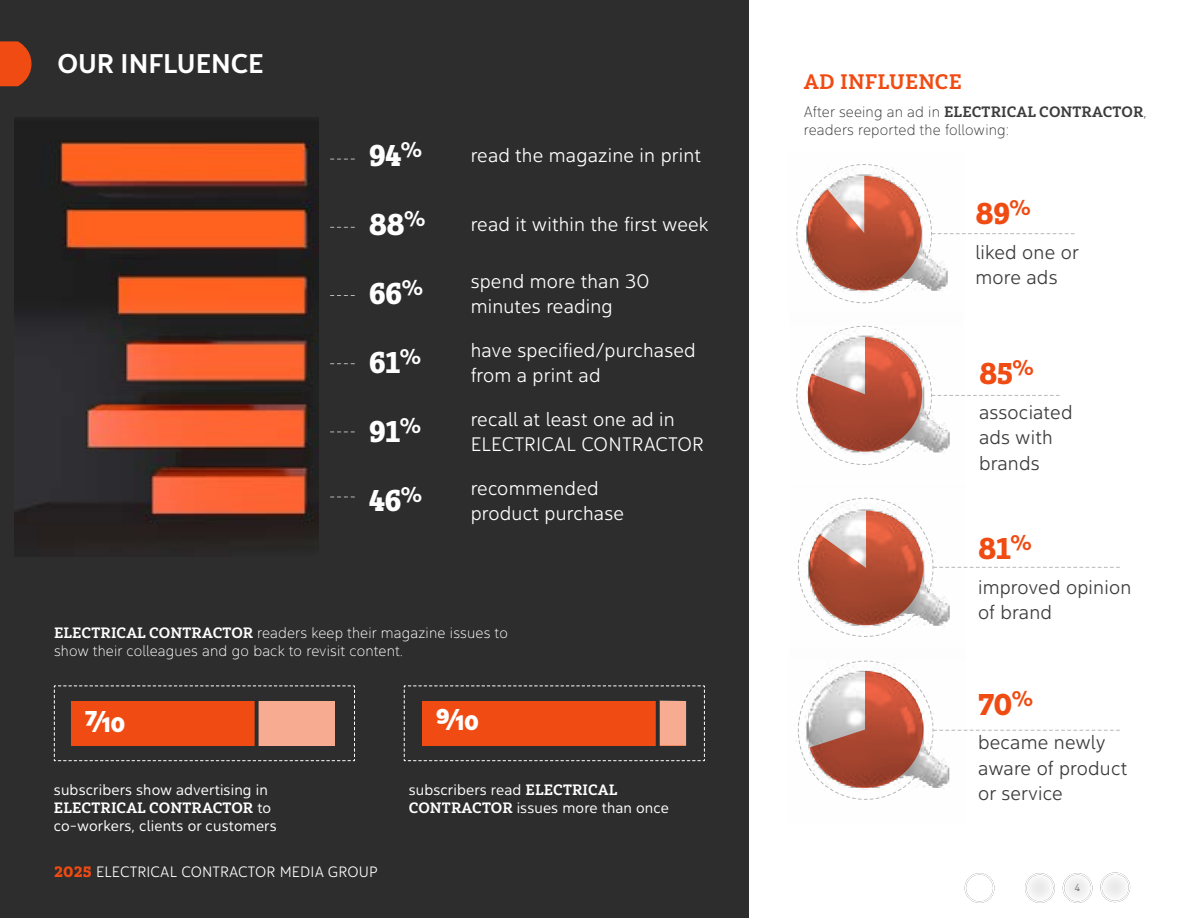
<style>
.page{position:relative;width:1188px;height:918px;background:#fff}
.page>*{position:absolute;margin:0;border:0;box-sizing:border-box;transform-origin:0 0}
.t1{font:30px "Yorkten Slab Nor Bla";letter-spacing:-.025em;color:#fff}
.t2{font:30px "Yorkten Slab Nor Bla";color:#ef4b13}
.t3{font:27px "Yorkten Nor Med";color:#fff}
.t4{font:21px "Yorkten Slab Nor Bol";letter-spacing:.01em;color:#ef4b13}
.t5{font:19.5px/25.5px "Yorkten Nor Lig";letter-spacing:.01em;color:#fff}
.t6{font:19.5px/25.5px "Yorkten Nor Lig";letter-spacing:.01em;color:#3c3c3c}
.t7{font:15px/18px "Yorkten Nor Boo";letter-spacing:.01em;color:#fff}
.t8{font:15px/18px "Yorkten Nor Thi";letter-spacing:.01em;color:#fff}
.t9{font:15px "Yorkten Slab Nor Bol";letter-spacing:.01em;color:#3c3c3c}
.t10{font:15px "Yorkten Nor Lig";letter-spacing:.01em;color:#fff}
.t11{font:15px "Yorkten Nor Thi";letter-spacing:.01em;color:#3c3c3c}
.t12{font:15px "Yorkten Slab Nor Bol";letter-spacing:.01em;color:#fff}
.t13{font:10.2px "Yorkten Slab Nor Boo";color:#6d6e71}
.s1{font-family:"Yorkten Slab Nor Bol"}
.s2{font-family:"Yorkten Nor Boo"}
.s3{font-family:"Yorkten Slab";font-weight:900;font-stretch:expanded;color:#ef4b13}
.s4{font-family:"Yorkten Nor Thi"}
</style>
<div class="page">
<div style="left:0;top:0;width:749px;height:918px;background:#2d2d2d"></div>
<svg style="left:0;top:41px;width:32px;height:45px"></svg>
<img style="left:14px;top:119px;width:305px;height:429px">
<svg style="left:798px;top:497px;width:321px;height:140px"></svg>
<svg style="left:796px;top:326px;width:263px;height:139px"></svg>
<svg style="left:798px;top:660px;width:321px;height:140px"></svg>
<svg style="left:796px;top:164px;width:278px;height:140px"></svg>
<svg style="left:330px;top:159px;width:24px;height:1px"></svg>
<svg style="left:330px;top:227px;width:24px;height:1px"></svg>
<svg style="left:330px;top:295px;width:24px;height:1px"></svg>
<svg style="left:330px;top:363px;width:24px;height:1px"></svg>
<svg style="left:330px;top:432px;width:24px;height:1px"></svg>
<svg style="left:330px;top:497px;width:24px;height:1px"></svg>
<svg style="left:54px;top:685px;width:301px;height:76px"></svg>
<div style="left:72px;top:701px;width:263px;height:45px;background:#ef4b13"></div>
<div style="left:257px;top:701px;width:78px;height:45px;background:#f7ab91"></div>
<svg style="left:255px;top:701px;width:4px;height:45px"></svg>
<svg style="left:404px;top:685px;width:301px;height:76px"></svg>
<svg style="left:656px;top:701px;width:4px;height:45px"></svg>
<div style="left:951px;top:860px;width:55px;height:44px;background:#000;opacity:.75"></div>
<div style="left:1049px;top:860px;width:55px;height:44px;background:#000;opacity:.75"></div>
<div style="left:1011px;top:860px;width:56px;height:44px;background:#000;opacity:.75"></div>
<div style="left:1087px;top:860px;width:55px;height:43px;background:#000;opacity:.75"></div>
<h2 class="t3" style="left:57px;top:46px;width:208px">OUR INFLUENCE</h2>
<h1 class="t1" style="left:369px;top:137px;width:55px">94<sup>%</sup></h1>
<p class="t5" style="left:471px;top:143px;width:232px">read the magazine in print</p>
<h1 class="t1" style="left:369px;top:206px;width:58px">88<sup>%</sup></h1>
<p class="t5" style="left:471px;top:212px;width:239px">read it within the first week</p>
<h1 class="t1" style="left:369px;top:275px;width:56px">66<sup>%</sup></h1>
<p class="t5" style="left:471px;top:268px;width:180px">spend more than 30 minutes reading</p>
<h1 class="t1" style="left:369px;top:344px;width:54px">61<sup>%</sup></h1>
<p class="t5" style="left:471px;top:337px;width:227px">have specified/purchased from a print ad</p>
<h1 class="t1" style="left:369px;top:413px;width:54px">91<sup>%</sup></h1>
<p class="t5" style="left:471px;top:406px;width:235px">recall at least one ad in<br>ELECTRICAL CONTRACTOR</p>
<h1 class="t1" style="left:369px;top:482px;width:55px">46<sup>%</sup></h1>
<p class="t5" style="left:471px;top:475px;width:155px">recommended product purchase</p>
<p class="t8" style="left:54px;top:624px;width:455px"><span class="s1">ELECTRICAL CONTRACTOR</span> readers keep their magazine issues to show their colleagues and go back to revisit content.</p>
<h1 class="t1" style="left:85px;top:703px;width:42px">7/10</h1>
<h1 class="t1" style="left:436px;top:701px;width:45px">9/10</h1>
<p class="t7" style="left:54px;top:780px;width:215px">subscribers show advertising in</p>
<p class="t12" style="left:54px;top:798px;width:219px">ELECTRICAL CONTRACTOR <span class="s2">to</span></p>
<p class="t7" style="left:54px;top:816px;width:224px">co-workers, clients or customers</p>
<p class="t10" style="left:54px;top:863px;width:325px"><span class="s3">2025</span> ELECTRICAL CONTRACTOR MEDIA GROUP</p>
<p class="t7" style="left:409px;top:780px;width:262px">subscribers read <span class="s1">ELECTRICAL<br>CONTRACTOR</span> issues more than once</p>
<p class="t4" style="left:804px;top:68px;width:159px">AD INFLUENCE</p>
<p class="t9" style="left:804px;top:103px;width:344px"><span class="s4">After seeing an ad in</span> ELECTRICAL CONTRACTOR<span class="s4">,</span></p>
<p class="t11" style="left:804px;top:121px;width:207px">readers reported the following:</p>
<h1 class="t2" style="left:975px;top:195px;width:57px">89<sup>%</sup></h1>
<p class="t6" style="left:975px;top:239px;width:105px">liked one or more ads</p>
<h1 class="t2" style="left:979px;top:355px;width:56px">85<sup>%</sup></h1>
<p class="t6" style="left:979px;top:399px;width:95px">associated ads with brands</p>
<h1 class="t2" style="left:978px;top:530px;width:55px">81<sup>%</sup></h1>
<p class="t6" style="left:978px;top:574px;width:155px">improved opinion of brand</p>
<h1 class="t2" style="left:978px;top:686px;width:56px">70<sup>%</sup></h1>
<p class="t6" style="left:978px;top:730px;width:151px">became newly aware of product or service</p>
<p class="t13" style="left:1075px;top:882px;width:7px">4</p>
</div>
